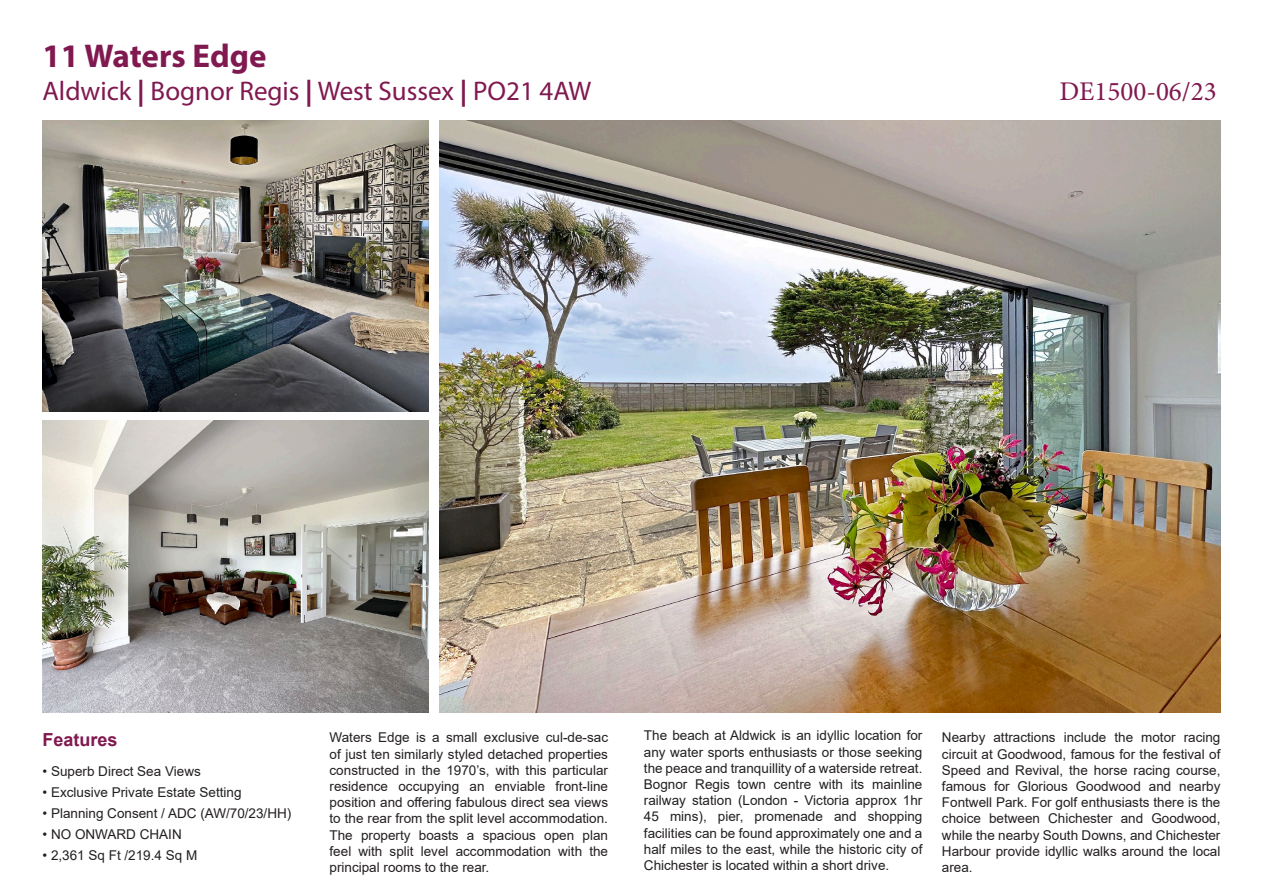
<style>
.page{position:relative;width:1263px;height:893px;background:#fff}
.page>*{position:absolute;margin:0;border:0;box-sizing:border-box;transform-origin:0 0}
.t1{font:700 33px "Myriad Pro";color:#80194f}
.t2{font:27px "Myriad Pro";color:#80194f}
.t3{font:27px "Minion Pro";color:#80194f}
.t4{font:700 18px "Arial";color:#80194f}
.t5{font:13.5px/16.2px "Arial";color:#231f20;text-align:justify}
.s1{font-weight:700}
</style>
<div class="page">
<img style="left:43px;top:421px;width:385px;height:292px">
<img style="left:43px;top:120px;width:385px;height:292px">
<img style="left:439px;top:120px;width:781px;height:593px">
<h1 class="t1" style="left:43px;top:35px;width:225px">11 Waters Edge</h1>
<h2 class="t2" style="left:43px;top:74px;width:550px">Aldwick <span class="s1">|</span> Bognor Regis <span class="s1">|</span> West Sussex <span class="s1">|</span> PO21 4AW</h2>
<h2 class="t3" style="left:1059px;top:73px;width:159px">DE1500-06/23</h2>
<h3 class="t4" style="left:43px;top:727px;width:77px">Features</h3>
<p class="t5" style="left:330px;top:729px;width:280px">Waters Edge is a small exclusive cul-de-sac of just ten similarly styled detached properties constructed in the 1970’s, with this particular residence occupying an enviable front-line position and offering fabulous direct sea views to the rear from the split level accommodation.<br>The property boasts a spacious open plan feel with split level accommodation with the principal rooms to the rear.</p>
<p class="t5" style="left:644px;top:727px;width:280px">The beach at Aldwick is an idyllic location for any water sports enthusiasts or those seeking the peace and tranquillity of a waterside retreat.<br>Bognor Regis town centre with its mainline railway station (London - Victoria approx 1hr 45 mins), pier, promenade and shopping facilities can be found approximately one and a half miles to the east, while the historic city of Chichester is located within a short drive.</p>
<p class="t5" style="left:942px;top:729px;width:280px">Nearby attractions include the motor racing circuit at Goodwood, famous for the festival of Speed and Revival, the horse racing course, famous for Glorious Goodwood and nearby Fontwell Park. For golf enthusiasts there is the choice between Chichester and Goodwood, while the nearby South Downs, and Chichester Harbour provide idyllic walks around the local area.</p>
<p class="t5" style="left:43px;top:763px;width:160px">• Superb Direct Sea Views</p>
<p class="t5" style="left:43px;top:784px;width:201px">• Exclusive Private Estate Setting</p>
<p class="t5" style="left:43px;top:805px;width:250px">• Planning Consent / ADC (AW/70/23/HH)</p>
<p class="t5" style="left:43px;top:826px;width:141px">• NO ONWARD CHAIN</p>
<p class="t5" style="left:43px;top:847px;width:156px">• 2,361 Sq Ft /219.4 Sq M</p>
</div>
